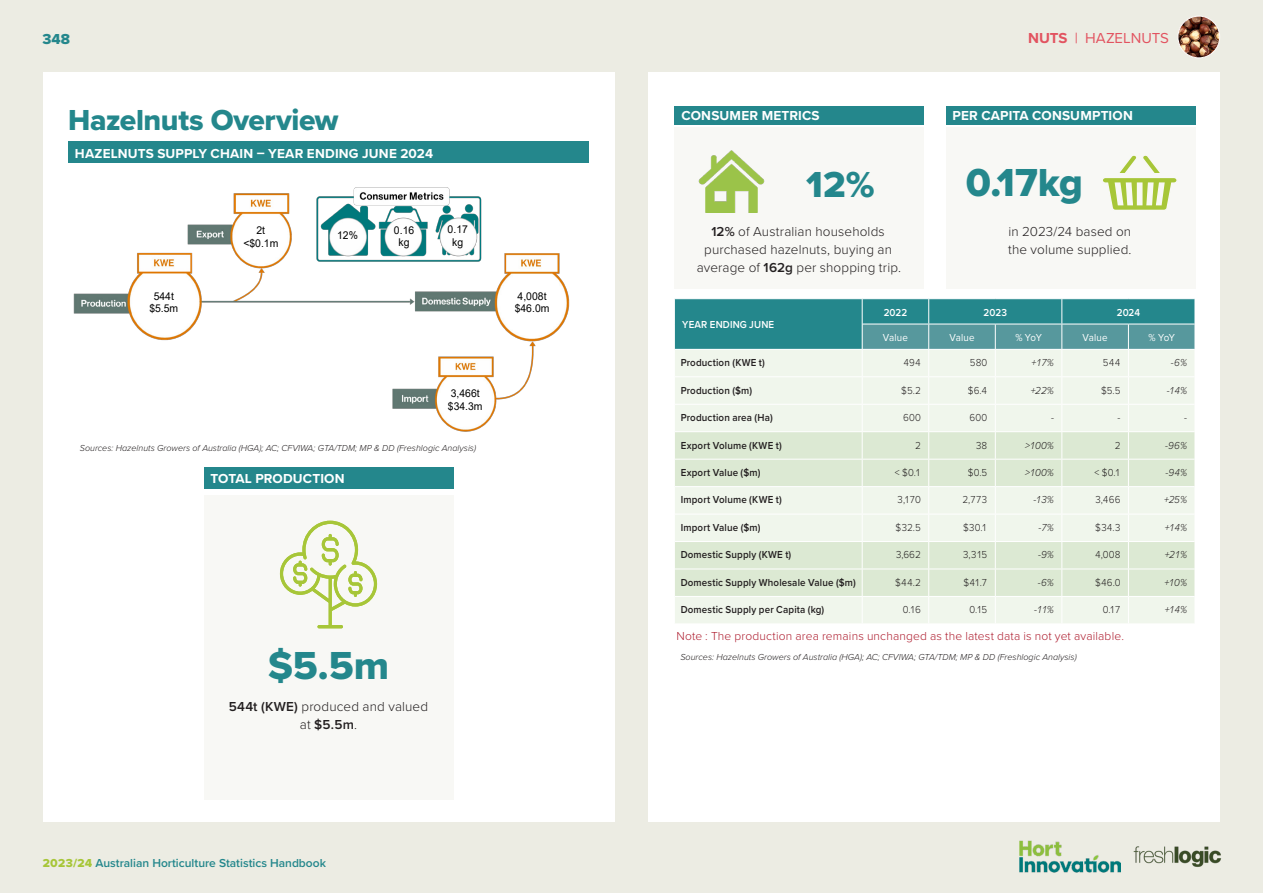
<style>
.page{position:relative;width:1263px;height:893px;background:#ecece3}
.page>*{position:absolute;margin:0;border:0;box-sizing:border-box;transform-origin:0 0}
.t1{font:40.5px "Proxima Nova Extrabld";color:#24878c}
.t2{font:37.5px "Proxima Nova Extrabld";color:#24878c}
.t3{font:30px "Proxima Nova Extrabld";letter-spacing:-.01em;color:#24878c}
.t4{font:15px "Proxima Nova";color:#e25360}
.t5{font:15px "Proxima Nova Extrabld";color:#24878c}
.BODY{font:300 13.5px/18px "Proxima Nova";letter-spacing:.01em;color:#231f20;text-align:center}
.REV_TEAL_TITLES{font:700 13.5px "Proxima Nova";letter-spacing:.015em;color:#fff}
.graph_details{font:300 12px "Proxima Nova";letter-spacing:.015em;color:#ae1d2f}
.t6{font:600 12px "Proxima Nova";color:#24878c}
.t7{font:10.8px/12.3px "Arial 0 50";color:#000;text-align:center}
.TABLE_BDY_semi_bold{font:600 10.5px "Proxima Nova";letter-spacing:.015em;color:#231f20;scale:.93 1}
.TABLE_BDY{font:300 10.5px "Proxima Nova";letter-spacing:.015em;color:#231f20;scale:.93 1}
.TABLE_BDY-2{font:italic 300 10.5px "Proxima Nova";letter-spacing:-.055em;color:#231f20;scale:.93 1}
.TABLE_HDR_Rev_Caps{font:600 10.5px "Proxima Nova";letter-spacing:.015em;color:#fff;scale:.93 1}
.TABLE_BDY-3{font:10.5px "Proxima Nova";letter-spacing:.015em;color:#fff;scale:.93 1}
.SOURCES{font:italic 300 9px "Proxima Nova";color:#231f20}
.s1{font-weight:600}
.s2{font-family:"Proxima Nova Extrabld";font-weight:400;color:#a7c638}
.s3{font-weight:700}
</style>
<div class="page">
<div style="left:648px;top:72px;width:572px;height:750px;background:#fff"></div>
<div style="left:43px;top:72px;width:571px;height:750px;background:#fff"></div>
<img style="left:1129px;top:837px;width:97px;height:39px">
<img style="left:1019px;top:840px;width:102px;height:33px">
<svg style="left:674px;top:299px;width:521px;height:324px;background:#cee2d7"></svg>
<div style="left:68px;top:141px;width:521px;height:22px;background:#24878c"></div>
<img style="left:1178px;top:16px;width:42px;height:42px;border-radius:21px">
<div style="left:1177px;top:16px;width:43px;height:42px;border:1px solid #fff;border-radius:50%"></div>
<div style="left:204px;top:495px;width:249px;height:304px;background:#f8f8f5"></div>
<div style="left:204px;top:467px;width:249px;height:22px;background:#24878c"></div>
<svg style="left:280px;top:521px;width:97px;height:107px"></svg>
<div style="left:674px;top:127px;width:250px;height:162px;background:#f8f8f5"></div>
<div style="left:674px;top:106px;width:250px;height:18px;background:#24878c"></div>
<div style="left:946px;top:127px;width:249px;height:162px;background:#f8f8f5"></div>
<div style="left:946px;top:106px;width:249px;height:18px;background:#24878c"></div>
<svg style="left:1103px;top:155px;width:74px;height:55px"></svg>
<img style="left:73px;top:187px;width:497px;height:245px">
<img style="left:698px;top:150px;width:67px;height:62px">
<h3 class="t5" style="left:43px;top:28px;width:29px">348</h3>
<h1 class="t3" style="left:68px;top:98px;width:272px">Hazelnuts Overview</h1>
<p class="REV_TEAL_TITLES" style="left:75px;top:143px;width:360px">HAZELNUTS SUPPLY CHAIN – YEAR ENDING JUNE 2024</p>
<p class="t7" style="left:243px;top:224px;width:37px">2t &lt;$0.1m</p>
<p class="t7" style="left:337px;top:229px;width:22px">12%</p>
<p class="t7" style="left:394px;top:224px;width:22px">0.16 kg</p>
<p class="t7" style="left:448px;top:223px;width:22px">0.17 kg</p>
<p class="t7" style="left:149px;top:290px;width:30px">544t $5.5m</p>
<p class="t7" style="left:515px;top:290px;width:36px;text-align:left">4,008t $46.0m</p>
<p class="t7" style="left:448px;top:387px;width:36px;text-align:left">3,466t $34.3m</p>
<p class="SOURCES" style="left:80px;top:441px;width:398px">Sources: Hazelnuts Growers of Australia (HGA); AC; CFVIWA; GTA/TDM; MP &amp; DD (Freshlogic Analysis)</p>
<p class="REV_TEAL_TITLES" style="left:210px;top:469px;width:136px">TOTAL PRODUCTION</p>
<p class="t1" style="left:268px;top:635px;width:123px">$5.5m</p>
<p class="BODY" style="left:229px;top:696px;width:201px"><span class="s1">544t (KWE)</span> produced and valued at <span class="s1">$5.5m</span>.</p>
<p class="t6" style="left:43px;top:854px;width:285px"><span class="s2">2023/24</span> Australian Horticulture Statistics Handbook</p>
<p class="REV_TEAL_TITLES" style="left:681px;top:106px;width:140px">CONSUMER METRICS</p>
<p class="t2" style="left:806px;top:156px;width:70px">12%</p>
<p class="BODY" style="left:697px;top:221px;width:206px"><span class="s1">12%</span> of Australian households purchased hazelnuts, buying an average of <span class="s1">162g</span> per shopping trip.</p>
<h2 class="t4" style="left:1028px;top:26px;width:142px"><span class="s3">NUTS</span> | HAZELNUTS</h2>
<p class="REV_TEAL_TITLES" style="left:952px;top:106px;width:182px">PER CAPITA CONSUMPTION</p>
<p class="t1" style="left:966px;top:152px;width:119px">0.17kg</p>
<p class="BODY" style="left:1008px;top:222px;width:125px;text-align:left">in 2023/24 based on the volume supplied.</p>
<p class="TABLE_HDR_Rev_Caps" style="left:682px;top:317px;width:100px">YEAR ENDING JUNE</p>
<p class="TABLE_HDR_Rev_Caps" style="left:884px;top:304px;width:27px">2022</p>
<p class="TABLE_HDR_Rev_Caps" style="left:984px;top:304px;width:27px">2023</p>
<p class="TABLE_HDR_Rev_Caps" style="left:1117px;top:304px;width:26px">2024</p>
<p class="TABLE_BDY-3" style="left:883px;top:329px;width:28px">Value</p>
<p class="TABLE_BDY-3" style="left:949px;top:329px;width:28px">Value</p>
<p class="TABLE_BDY-3" style="left:1015px;top:329px;width:30px">% YoY</p>
<p class="TABLE_BDY-3" style="left:1082px;top:329px;width:28px">Value</p>
<p class="TABLE_BDY-3" style="left:1148px;top:329px;width:30px">% YoY</p>
<p class="TABLE_BDY_semi_bold" style="left:681px;top:355px;width:92px">Production (KWE t)</p>
<p class="TABLE_BDY" style="left:903px;top:355px;width:20px">494</p>
<p class="TABLE_BDY" style="left:970px;top:355px;width:20px">580</p>
<p class="TABLE_BDY-2" style="left:1031px;top:355px;width:26px">+17%</p>
<p class="TABLE_BDY" style="left:1103px;top:355px;width:20px">544</p>
<p class="TABLE_BDY-2" style="left:1171px;top:355px;width:19px">-6%</p>
<p class="TABLE_BDY_semi_bold" style="left:681px;top:382px;width:78px">Production ($m)</p>
<p class="TABLE_BDY" style="left:901px;top:382px;width:23px">$5.2</p>
<p class="TABLE_BDY" style="left:968px;top:382px;width:22px">$6.4</p>
<p class="TABLE_BDY-2" style="left:1031px;top:382px;width:26px">+22%</p>
<p class="TABLE_BDY" style="left:1101px;top:382px;width:22px">$5.5</p>
<p class="TABLE_BDY-2" style="left:1167px;top:382px;width:23px">-14%</p>
<p class="TABLE_BDY_semi_bold" style="left:681px;top:410px;width:100px">Production area (Ha)</p>
<p class="TABLE_BDY" style="left:903px;top:410px;width:21px">600</p>
<p class="TABLE_BDY" style="left:969px;top:410px;width:21px">600</p>
<p class="TABLE_BDY-2" style="left:1051px;top:410px;width:5px">-</p>
<p class="TABLE_BDY" style="left:1117px;top:410px;width:5px">-</p>
<p class="TABLE_BDY-2" style="left:1184px;top:410px;width:5px">-</p>
<p class="TABLE_BDY_semi_bold" style="left:681px;top:437px;width:110px">Export Volume (KWE t)</p>
<p class="TABLE_BDY" style="left:915px;top:437px;width:8px">2</p>
<p class="TABLE_BDY" style="left:976px;top:437px;width:14px">38</p>
<p class="TABLE_BDY-2" style="left:1025px;top:437px;width:32px">&gt;100%</p>
<p class="TABLE_BDY" style="left:1115px;top:437px;width:8px">2</p>
<p class="TABLE_BDY-2" style="left:1165px;top:437px;width:25px">-96%</p>
<p class="TABLE_BDY_semi_bold" style="left:681px;top:465px;width:87px">Export Value ($m)</p>
<p class="TABLE_BDY" style="left:895px;top:465px;width:29px">&lt; $0.1</p>
<p class="TABLE_BDY" style="left:968px;top:465px;width:22px">$0.5</p>
<p class="TABLE_BDY-2" style="left:1025px;top:465px;width:32px">&gt;100%</p>
<p class="TABLE_BDY" style="left:1095px;top:465px;width:29px">&lt; $0.1</p>
<p class="TABLE_BDY-2" style="left:1165px;top:465px;width:25px">-94%</p>
<p class="TABLE_BDY_semi_bold" style="left:681px;top:492px;width:110px">Import Volume (KWE t)</p>
<p class="TABLE_BDY" style="left:897px;top:492px;width:27px">3,170</p>
<p class="TABLE_BDY" style="left:962px;top:492px;width:28px">2,773</p>
<p class="TABLE_BDY-2" style="left:1033px;top:492px;width:24px">-13%</p>
<p class="TABLE_BDY" style="left:1095px;top:492px;width:29px">3,466</p>
<p class="TABLE_BDY-2" style="left:1164px;top:492px;width:26px">+25%</p>
<p class="TABLE_BDY_semi_bold" style="left:681px;top:520px;width:87px">Import Value ($m)</p>
<p class="TABLE_BDY" style="left:895px;top:520px;width:29px">$32.5</p>
<p class="TABLE_BDY" style="left:963px;top:520px;width:28px">$30.1</p>
<p class="TABLE_BDY-2" style="left:1038px;top:520px;width:18px">-7%</p>
<p class="TABLE_BDY" style="left:1095px;top:520px;width:29px">$34.3</p>
<p class="TABLE_BDY-2" style="left:1165px;top:520px;width:26px">+14%</p>
<p class="TABLE_BDY_semi_bold" style="left:681px;top:547px;width:120px">Domestic Supply (KWE t)</p>
<p class="TABLE_BDY" style="left:896px;top:547px;width:29px">3,662</p>
<p class="TABLE_BDY" style="left:963px;top:547px;width:28px">3,315</p>
<p class="TABLE_BDY-2" style="left:1038px;top:547px;width:19px">-9%</p>
<p class="TABLE_BDY" style="left:1095px;top:547px;width:29px">4,008</p>
<p class="TABLE_BDY-2" style="left:1165px;top:547px;width:25px">+21%</p>
<p class="TABLE_BDY_semi_bold" style="left:681px;top:574px;width:190px">Domestic Supply Wholesale Value ($m)</p>
<p class="TABLE_BDY" style="left:895px;top:574px;width:29px">$44.2</p>
<p class="TABLE_BDY" style="left:963px;top:574px;width:27px">$41.7</p>
<p class="TABLE_BDY-2" style="left:1038px;top:574px;width:19px">-6%</p>
<p class="TABLE_BDY" style="left:1095px;top:574px;width:29px">$46.0</p>
<p class="TABLE_BDY-2" style="left:1164px;top:574px;width:26px">+10%</p>
<p class="TABLE_BDY_semi_bold" style="left:681px;top:602px;width:156px">Domestic Supply per Capita (kg)</p>
<p class="TABLE_BDY" style="left:903px;top:602px;width:21px">0.16</p>
<p class="TABLE_BDY" style="left:969px;top:602px;width:21px">0.15</p>
<p class="TABLE_BDY-2" style="left:1034px;top:602px;width:23px">-11%</p>
<p class="TABLE_BDY" style="left:1103px;top:602px;width:21px">0.17</p>
<p class="TABLE_BDY-2" style="left:1165px;top:602px;width:26px">+14%</p>
<p class="graph_details" style="left:676px;top:627px;width:449px">Note : The production area remains unchanged as the latest data is not yet available.</p>
<p class="SOURCES" style="left:680px;top:650px;width:398px">Sources: Hazelnuts Growers of Australia (HGA); AC; CFVIWA; GTA/TDM; MP &amp; DD (Freshlogic Analysis)</p>
</div>
